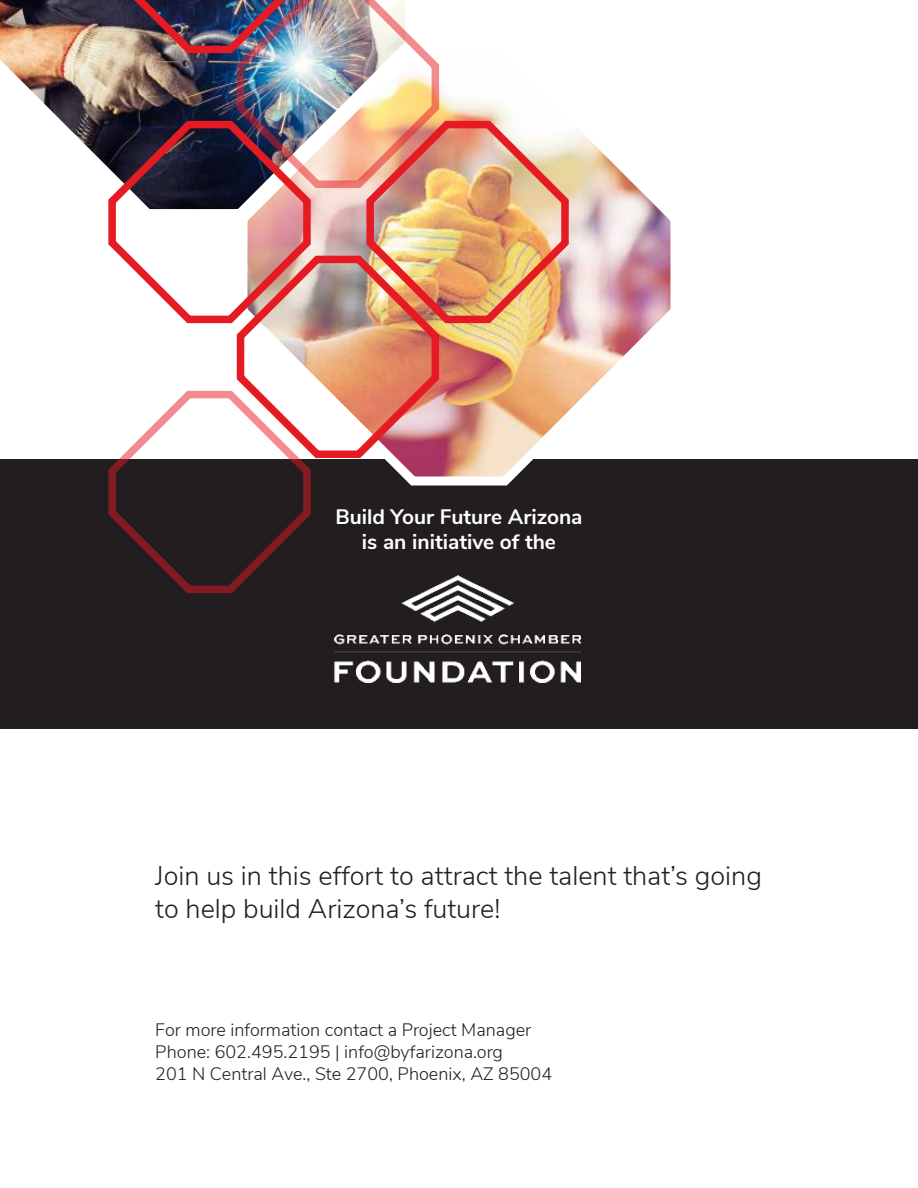
<style>
.page{position:relative;width:918px;height:1188px;background:#fff}
.page>*{position:absolute;margin:0;border:0;box-sizing:border-box;transform-origin:0 0}
.t1{font:300 27px/32.4px "Nunito Sans";color:#231f20}
.t2{font:700 20.85px/25px "Nunito Sans";color:#fff;text-align:center}
.t3{font:300 18px/21.6px "Nunito Sans";color:#231f20}
</style>
<div class="page">
<div style="left:0;top:459px;width:918px;height:270px;background:#221e20"></div>
<img style="left:335px;top:576px;width:245px;height:106px">
<img style="left:0;top:0;width:105px;height:165px">
<img style="left:314px;top:93px;width:357px;height:393px">
<svg style="left:108px;top:390px;width:203px;height:204px"></svg>
<img style="left:363px;top:117px;width:209px;height:213px">
<img style="left:233px;top:252px;width:210px;height:213px">
<img style="left:105px;top:0;width:336px;height:190px">
<svg style="left:105px;top:117px;width:209px;height:213px"></svg>
<p class="t2" style="left:335px;top:505px;width:249px">Build Your Future Arizona is an initiative of the</p>
<h1 class="t1" style="left:155px;top:862px;width:608px">Join us in this effort to attract the talent that’s going to help build Arizona’s future!</h1>
<p class="t3" style="left:155px;top:1021px;width:398px">For more information contact a Project Manager<br>Phone: 602.495.2195 | info@byfarizona.org<br>201 N Central Ave., Ste 2700, Phoenix, AZ 85004</p>
</div>
